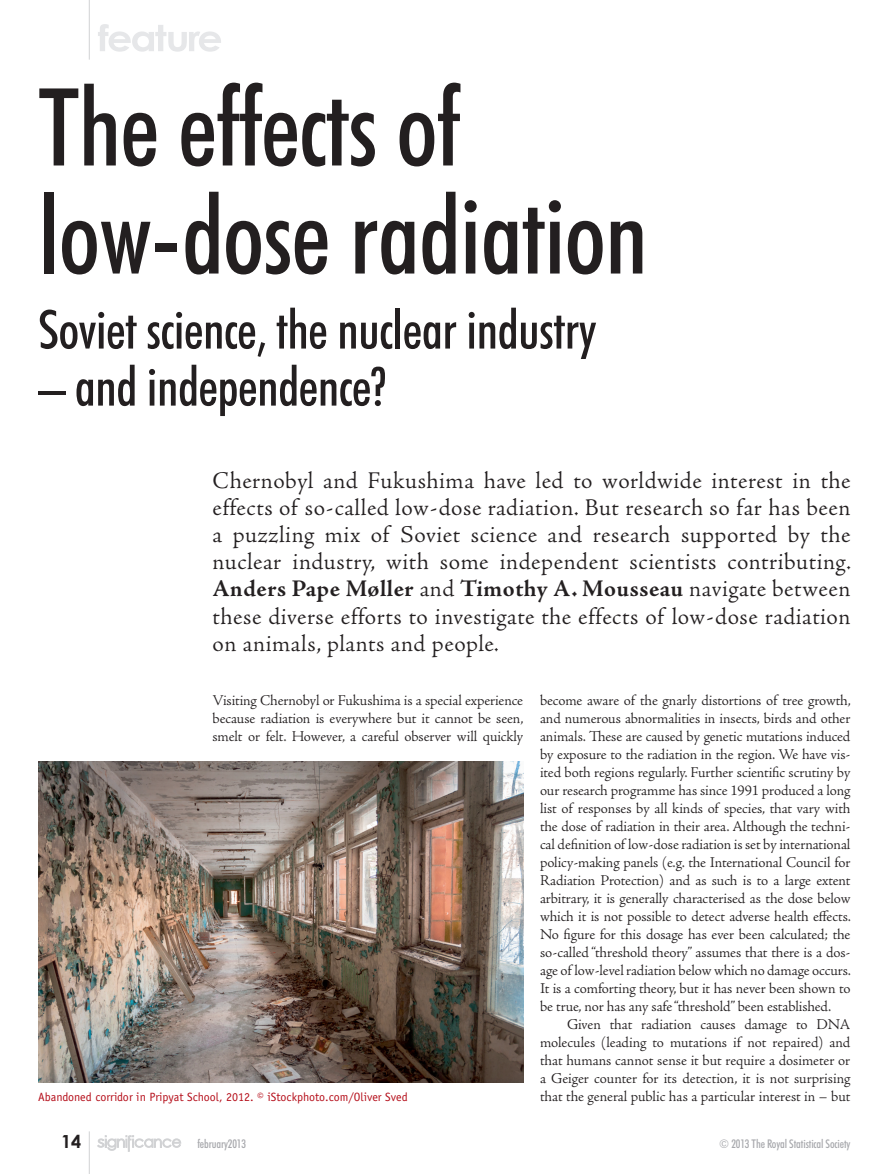
<style>
.page{position:relative;width:893px;height:1174px;background:#fff}
.page>*{position:absolute;margin:0;border:0;box-sizing:border-box;transform-origin:0 0}
.t1{font:500 condensed 108px/108px "Futura BT";letter-spacing:-.01em;color:#231f20}
.t2{font:500 condensed 54px "Futura BT";letter-spacing:-.01em;color:#231f20}
.t3{font:300 24px/27px "Adobe Jenson Pro";letter-spacing:.025em;color:#231f20;text-align:justify}
.t4{font:700 18px "Century Gothic";color:#231f20}
.t5{font:300 15px/18px "Adobe Jenson Pro";letter-spacing:-.005em;color:#231f20;text-align:justify}
.t6{font:12px "Officina Sans";color:#b50e1a}
.t7{font:500 condensed 12px "Futura BT";letter-spacing:-.01em;color:#a8a9ad}
.s1{font-weight:700}
</style>
<div class="page">
<hr style="left:89px;top:0;width:1px;height:60px;background:#d1d2d4">
<svg style="left:98px;top:24px;width:123px;height:28px"></svg>
<svg style="left:97px;top:1135px;width:84px;height:16px"></svg>
<hr style="left:89px;top:1131px;width:1px;height:43px;background:#d1d2d4">
<img style="left:38px;top:761px;width:485px;height:321px">
<h1 class="t1" style="left:38px;top:72px;width:611px">The effects of low-dose radiation</h1>
<h2 class="t2" style="left:38px;top:296px;width:560px">Soviet science, the nuclear industry</h2>
<h2 class="t2" style="left:38px;top:354px;width:349px">– and independence?</h2>
<p class="t3" style="left:213px;top:468px;width:640px">Chernobyl and Fukushima have led to worldwide interest in the effects of so-called low-dose radiation. But research so far has been a puzzling mix of Soviet science and research supported by the nuclear industry, with some independent scientists contributing.<br><span class="s1">Anders Pape Møller</span> and <span class="s1">Timothy A. Mousseau</span> navigate between these diverse efforts to investigate the effects of low-dose radiation on animals, plants and people.</p>
<p class="t5" style="left:213px;top:691px;width:312px">Visiting Chernobyl or Fukushima is a special experience because radiation is everywhere but it cannot be seen, smelt or felt. However, a careful observer will quickly</p>
<p class="t6" style="left:38px;top:1089px;width:371px">Abandoned corridor in Pripyat School, 2012. © iStockphoto.com/Oliver Sved</p>
<p class="t4" style="left:61px;top:1127px;width:22px">14</p>
<p class="t7" style="left:197px;top:1136px;width:50px">february2013</p>
<p class="t5" style="left:540px;top:691px;width:312px">become aware of the gnarly distortions of tree growth, and numerous abnormalities in insects, birds and other animals. These are caused by genetic mutations induced by exposure to the radiation in the region. We have vis&shy;ited both regions regularly. Further scientific scrutiny by our research programme has since 1991 produced a long list of responses by all kinds of species, that vary with the dose of radiation in their area. Although the techni&shy;cal definition of low-dose radiation is set by international policy-making panels (e.g. the International Council for Radiation Protection) and as such is to a large extent arbitrary, it is generally characterised as the dose below which it is not possible to detect adverse health effects.<br>No figure for this dosage has ever been calculated; the so-called “threshold theory” assumes that there is a dos&shy;age of low-level radiation below which no damage occurs.<br>It is a comforting theory, but it has never been shown to be true, nor has any safe “threshold” been established.</p>
<p class="t5" style="left:540px;top:1015px;width:312px;text-indent:27px">Given that radiation causes damage to DNA molecules (leading to mutations if not repaired) and that humans cannot sense it but require a dosimeter or a Geiger counter for its detection, it is not surprising that the general public has a particular interest in – but</p>
<p class="t7" style="left:719px;top:1136px;width:133px">© 2013 The Royal Statistical Society</p>
</div>
